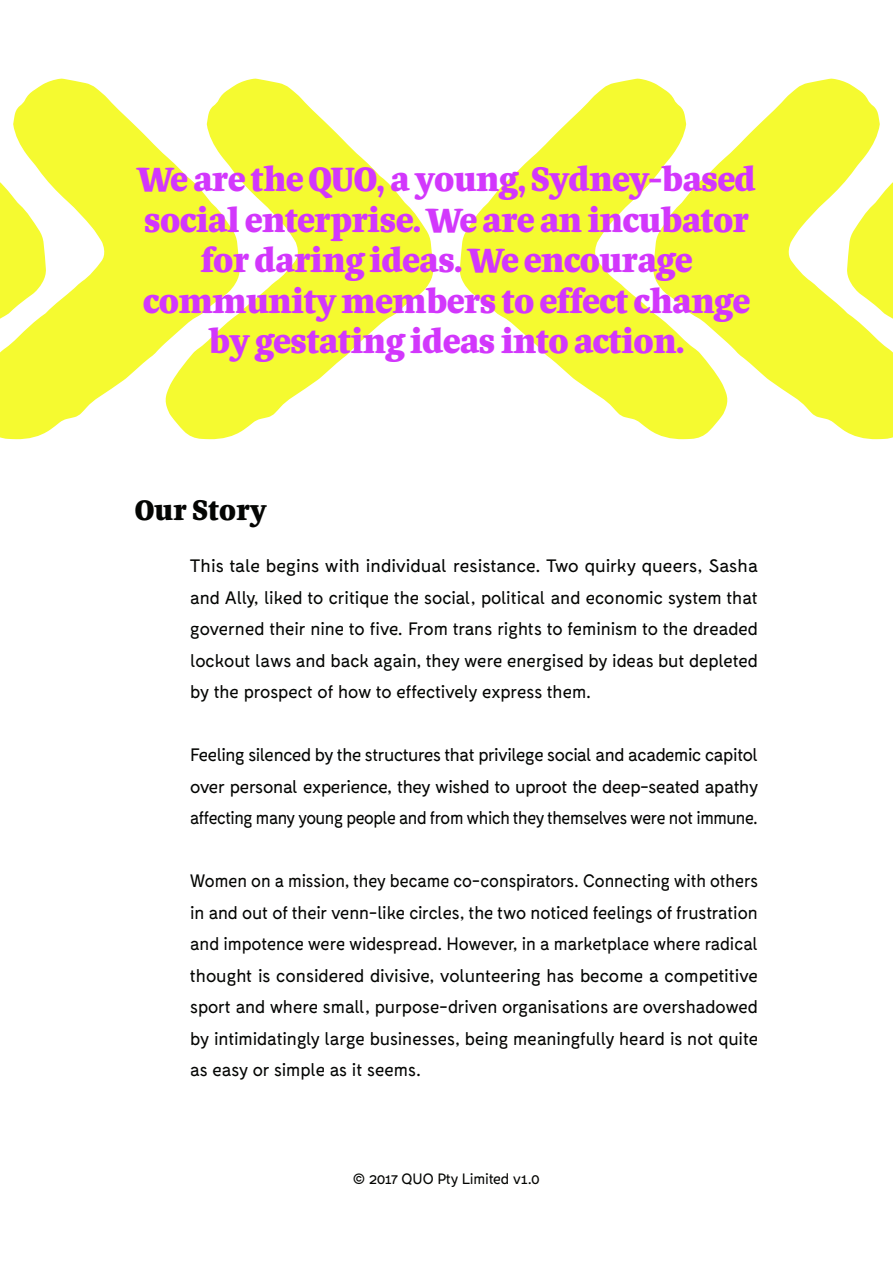
<style>
.page{position:relative;width:893px;height:1263px;background:#fff}
.page>*{position:absolute;margin:0;border:0;box-sizing:border-box;transform-origin:0 0}
.Content_large_quote{font:900 36px/40.5px "Aleksei Trial";letter-spacing:-.02em;color:#d237fc;text-align:center}
.Content_section_head{font:900 30px "Aleksei Trial";color:#040503}
.Content_Copy{font:18px/31.5px "Fabrik Trial";letter-spacing:-.01em;color:#040503;text-align:justify}
.Content_Copy-2{font:18px/31.5px "Fabrik Trial";letter-spacing:-.01em;color:#040503;text-align:justify;scale:.96 1}
.t1{font:15px "Fabrik Trial";color:#040503}
.s1{font-family:"Moderat"}
</style>
<div class="page">
<svg style="left:0;top:79px;width:165px;height:360px;fill:#f5fa30"></svg>
<svg style="left:165px;top:79px;width:268px;height:360px;fill:#f5fa30"></svg>
<svg style="left:728px;top:79px;width:165px;height:360px;fill:#f5fa30"></svg>
<svg style="left:460px;top:79px;width:268px;height:360px;fill:#f5fa30"></svg>
<p class="Content_large_quote" style="left:137px;top:162px;width:620px">We are the QUO, a young, Sydney-based social enterprise. We are an incubator for daring ideas. We encourage community members to effect change by gestating ideas into action.</p>
<p class="Content_section_head" style="left:135px;top:498px;width:133px">Our Story</p>
<p class="Content_Copy" style="left:190px;top:552px;width:569px">This tale begins with individual resistance. Two quirky queers, Sasha and Ally, liked to critique the social, political and economic system that governed their nine to five. From trans rights to feminism to the dreaded lockout laws and back again, they were energised by ideas but depleted by the prospect of how to effectively express them.</p>
<p class="Content_Copy" style="left:190px;top:741px;width:569px">Feeling silenced by the structures that privilege social and academic capitol over personal experience, they wished to uproot the deep-seated apathy affecting many young people and from which they themselves were not immune.</p>
<p class="Content_Copy-2" style="left:190px;top:867px;width:593px">Women on a mission, they became co-conspirators. Connecting with others in and out of their venn-like circles, the two noticed feelings of frustration and impotence were widespread. However, in a marketplace where radical thought is considered divisive, volunteering has become a competitive sport and where small, purpose-driven organisations are overshadowed by intimidatingly large businesses, being meaningfully heard is not quite as easy or simple as it seems.</p>
<p class="t1" style="left:353px;top:1173px;width:189px"><span class="s1">©</span> 2017 QUO Pty Limited v1.0</p>
</div>
